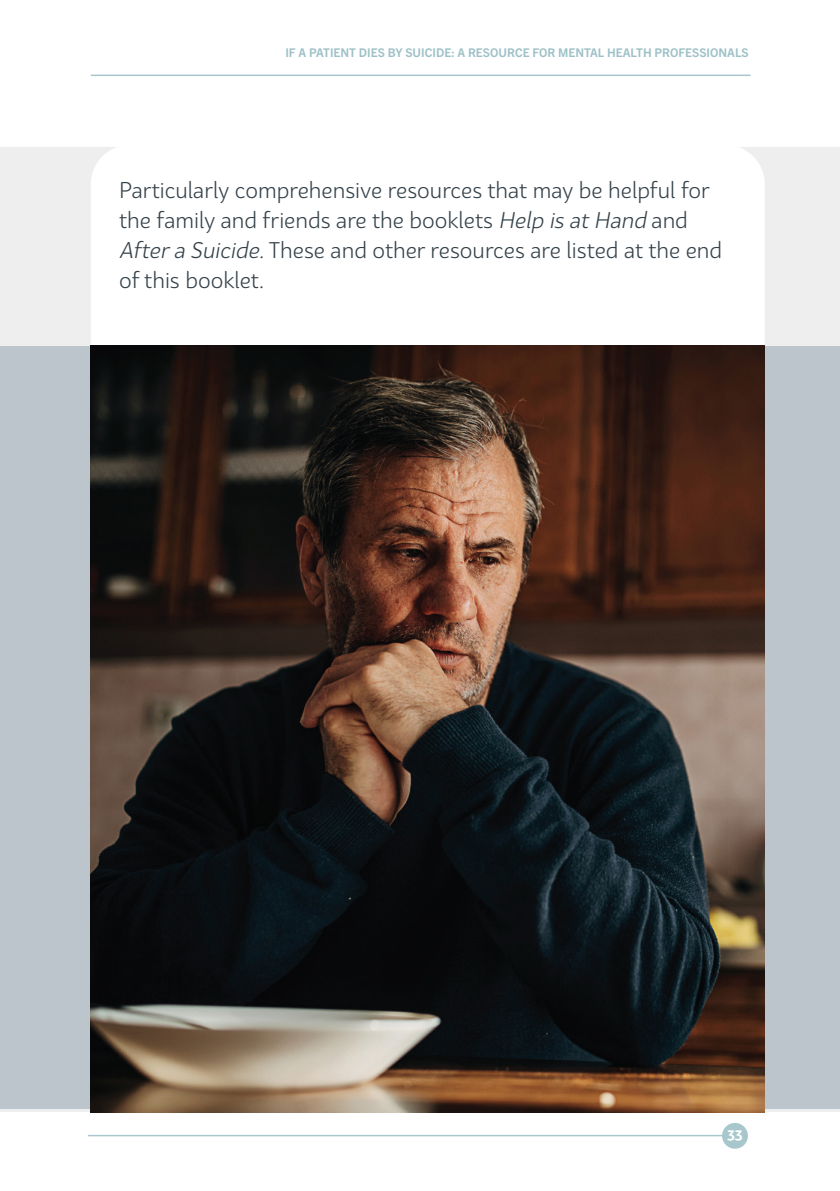
<style>
.page{position:relative;width:840px;height:1191px;background:#fff}
.page>*{position:absolute;margin:0;border:0;box-sizing:border-box;transform-origin:0 0}
.t1{font:22px/30px "Bw Surco";color:#344149}
.t2{font:700 14px "Bw Surco";color:#fff}
.t3{font:700 12px "Trade Gothic Next LT Pro";color:#9ec1c7}
.s1{font-style:italic}
</style>
<div class="page">
<hr style="left:88px;top:1134px;width:639px;height:2px;background:#a7c7cc">
<div style="left:721px;top:1123px;width:26px;height:25px;background:#a7c7cc;border-radius:50%"></div>
<hr style="left:91px;top:75px;width:659px;height:1px;background:#a7c7cc">
<div style="left:0;top:147px;width:839px;height:964px;background:#eeeeef"></div>
<div style="left:91px;top:145px;width:673px;height:969px;background:#fff;border-radius:40px"></div>
<div style="left:0;top:346px;width:839px;height:762px;background:#bcc5cb"></div>
<img style="left:91px;top:346px;width:672px;height:766px">
<p class="t3" style="left:285px;top:45px;width:464px">IF A PATIENT DIES BY SUICIDE: A RESOURCE FOR MENTAL HEALTH PROFESSIONALS</p>
<p class="t1" style="left:119px;top:175px;width:604px">Particularly comprehensive resources that may be helpful for the family and friends are the booklets <span class="s1">Help is atHand</span> and <span class="s1">Aftera Suicide.</span>These and other resources are listed at the end of this booklet.</p>
<p class="t2" style="left:726px;top:1124px;width:17px">33</p>
</div>
